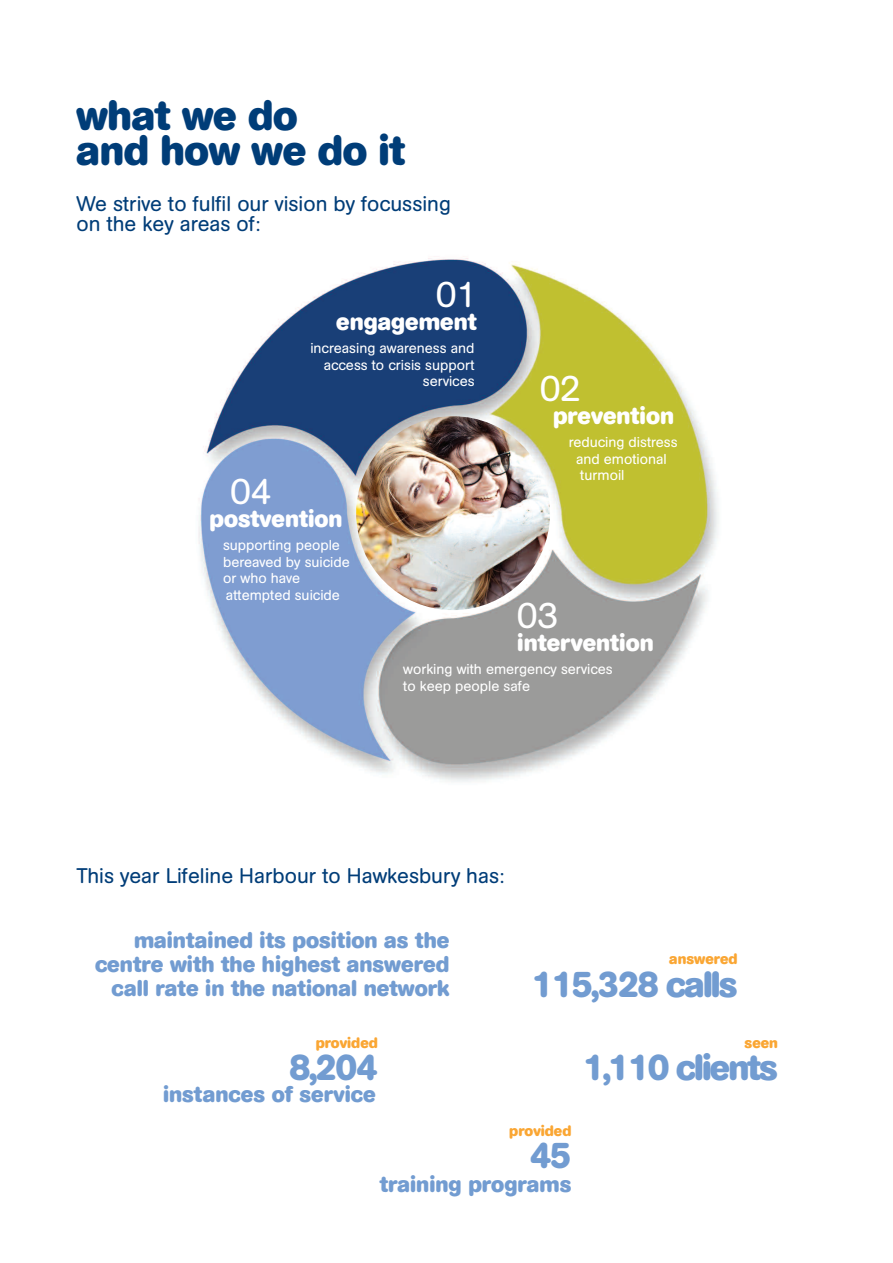
<style>
.page{position:relative;width:893px;height:1263px;background:#fff}
.page>*{position:absolute;margin:0;border:0;box-sizing:border-box;transform-origin:0 0}
.t1{font:700 42px/34.5px "AG Book Rounded";letter-spacing:-.01em;color:#003d78}
.t2{font:700 36px "AG Book Rounded";letter-spacing:-.05em;color:#729cd1}
.t3{font:36px "AG Book Rounded";letter-spacing:.01em;color:#fff}
.t4{font:700 24px "AG Book Rounded";color:#fff}
.t5{font:700 22.5px/24px "AG Book Rounded";color:#729cd1;text-align:right}
.t6{font:21px/19.5px "AG Book Rounded";color:#003d78}
.t7{font:700 15px "AG Book Rounded";color:#faa633}
.t8{font:14.25px/16.5px "AG Book Rounded";color:#fff}
</style>
<div class="page">
<img style="left:198px;top:258px;width:521px;height:524px">
<img style="left:356px;top:416px;width:194px;height:194px;border-radius:50%">
<h1 class="t1" style="left:77px;top:102px;width:330px">what we do<br>and how we do it</h1>
<h3 class="t6" style="left:77px;top:196px;width:376px">We strive to fulfil our vision by focussing on the key areas of:</h3>
<h2 class="t3" style="left:436px;top:282px;width:42px">01</h2>
<h3 class="t4" style="left:336px;top:313px;width:142px">engagement</h3>
<p class="t8" style="left:310px;top:341px;width:166px;text-align:right">increasing awareness and access to crisis support services</p>
<h2 class="t3" style="left:231px;top:479px;width:43px">04</h2>
<h3 class="t4" style="left:210px;top:510px;width:134px">postvention</h3>
<p class="t8" style="left:223px;top:538px;width:128px">supporting people bereaved by suicide or who have attempted suicide</p>
<h2 class="t3" style="left:540px;top:375px;width:42px">02</h2>
<h3 class="t4" style="left:553px;top:407px;width:122px">prevention</h3>
<p class="t8" style="left:576px;top:435px;width:103px;text-indent:-7px">reducing distress and emotional turmoil</p>
<h2 class="t3" style="left:517px;top:603px;width:43px">03</h2>
<h3 class="t4" style="left:517px;top:634px;width:138px">intervention</h3>
<p class="t8" style="left:403px;top:662px;width:211px">working with emergency services to keep people safe</p>
<h3 class="t6" style="left:77px;top:868px;width:429px">This year Lifeline Harbour to Hawkesbury has:</h3>
<h3 class="t5" style="left:95px;top:930px;width:356px">maintained its position as the centre with the highest answered call rate in the national network</h3>
<p class="t7" style="left:316px;top:1037px;width:64px">provided</p>
<h2 class="t2" style="left:289px;top:1055px;width:90px">8,204</h2>
<h3 class="t5" style="left:163px;top:1084px;width:214px">instances of service</h3>
<p class="t7" style="left:669px;top:953px;width:70px">answered</p>
<h2 class="t2" style="left:531px;top:971px;width:208px">115,328 calls</h2>
<p class="t7" style="left:745px;top:1037px;width:35px">seen</p>
<h2 class="t2" style="left:583px;top:1055px;width:197px">1,110 clients</h2>
<p class="t7" style="left:509px;top:1125px;width:64px">provided</p>
<h2 class="t2" style="left:530px;top:1143px;width:43px">45</h2>
<h3 class="t5" style="left:380px;top:1174px;width:193px">training programs</h3>
</div>
